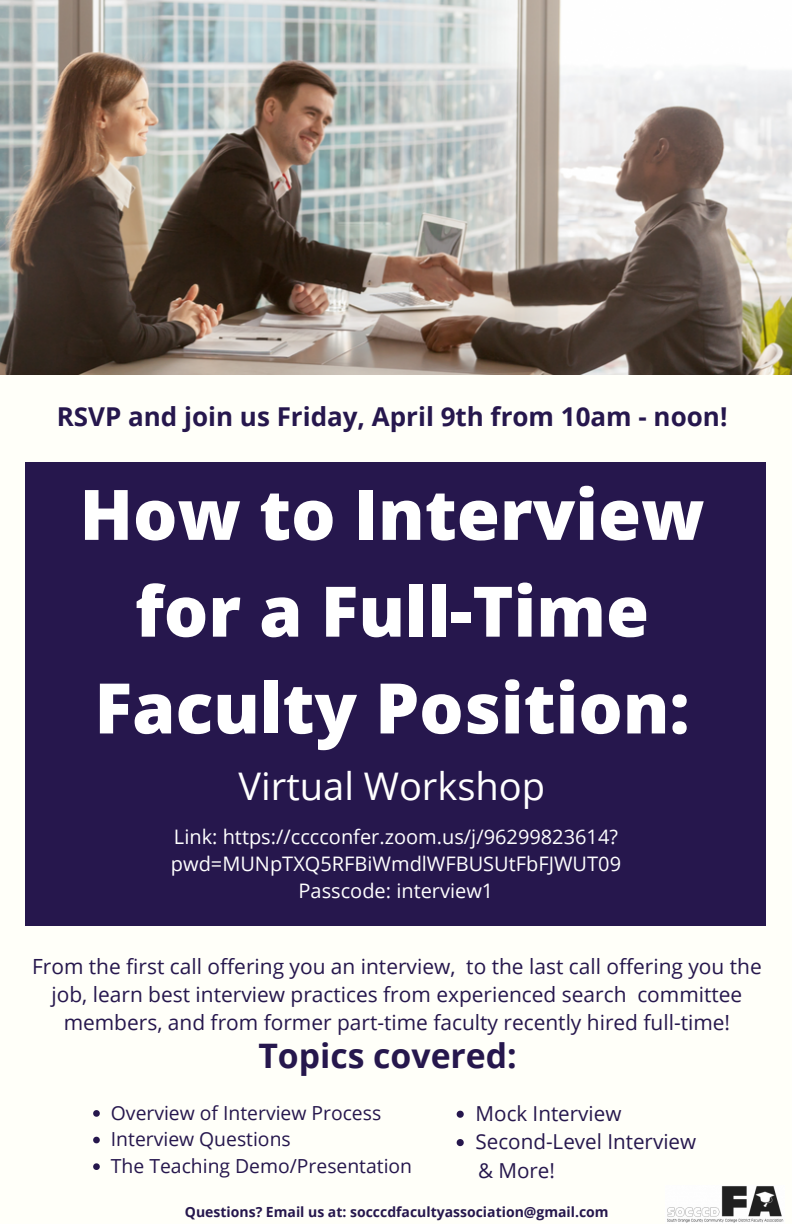
<style>
.page{position:relative;width:792px;height:1224px;background:#fffff9}
.page>*{position:absolute;margin:0;border:0;box-sizing:border-box;transform-origin:0 0}
.t1{font:800 69.8px/96.8px "Open Sans";color:#fff;text-align:center}
.t2{font:38px "Open Sans";color:#fff}
.t3{font:700 33.8px "Open Sans";color:#26174d}
.t4{font:700 26px "Open Sans";color:#26174d}
.t5{font:21px/28.2px "Open Sans";color:#26174d;text-align:center}
.t6{font:20.6px "Open Sans";color:#26174d}
.t7{font:20px/27px "Open Sans";color:#fff}
.t8{font:19.4px "Open Sans";color:#26174d}
.t9{font:700 14px "Open Sans";color:#26174d}
</style>
<div class="page">
<div style="left:25px;top:462px;width:741px;height:464px;background:#26174d"></div>
<img style="left:0;top:1px;width:792px;height:373px">
<img style="left:667px;top:1186px;width:117px;height:37px">
<svg style="left:93px;top:1110px;width:7px;height:7px"></svg>
<svg style="left:93px;top:1137px;width:7px;height:6px"></svg>
<svg style="left:93px;top:1163px;width:7px;height:7px"></svg>
<svg style="left:457px;top:1111px;width:7px;height:7px"></svg>
<svg style="left:457px;top:1139px;width:7px;height:7px"></svg>
<p class="t4" style="left:57px;top:398px;width:672px">RSVP and join us Friday, April 9th from 10am - noon!</p>
<p class="t1" style="left:80px;top:464px;width:626px">How to Interview for a Full-Time<br>Faculty Position:</p>
<p class="t2" style="left:239px;top:759px;width:308px">Virtual Workshop</p>
<p class="t7" style="left:171px;top:823px;width:452px">Link: https://cccconfer.zoom.us/j/96299823614? pwd=MUNpTXQ5RFBiWmdlWFBUSUtFbFJWUT09</p>
<p class="t7" style="left:299px;top:877px;width:196px">Passcode: interview1</p>
<p class="t5" style="left:32px;top:951px;width:731px">From the first call offering you an interview, to the last call offering you the job, learn best interview practices from experienced search committee members, and from former part-time faculty recently hired full-time!</p>
<p class="t3" style="left:258px;top:1032px;width:260px">Topics covered:</p>
<p class="t8" style="left:111px;top:1099px;width:272px">Overview of Interview Process</p>
<p class="t8" style="left:111px;top:1126px;width:181px">Interview Questions</p>
<p class="t8" style="left:111px;top:1152px;width:303px">The Teaching Demo/Presentation</p>
<p class="t6" style="left:476px;top:1099px;width:147px">Mock Interview</p>
<p class="t6" style="left:476px;top:1127px;width:222px">Second-Level Interview</p>
<p class="t6" style="left:478px;top:1156px;width:78px">&amp; More!</p>
<p class="t9" style="left:185px;top:1203px;width:425px">Questions? Email us at: socccdfacultyassociation@gmail.com</p>
</div>
